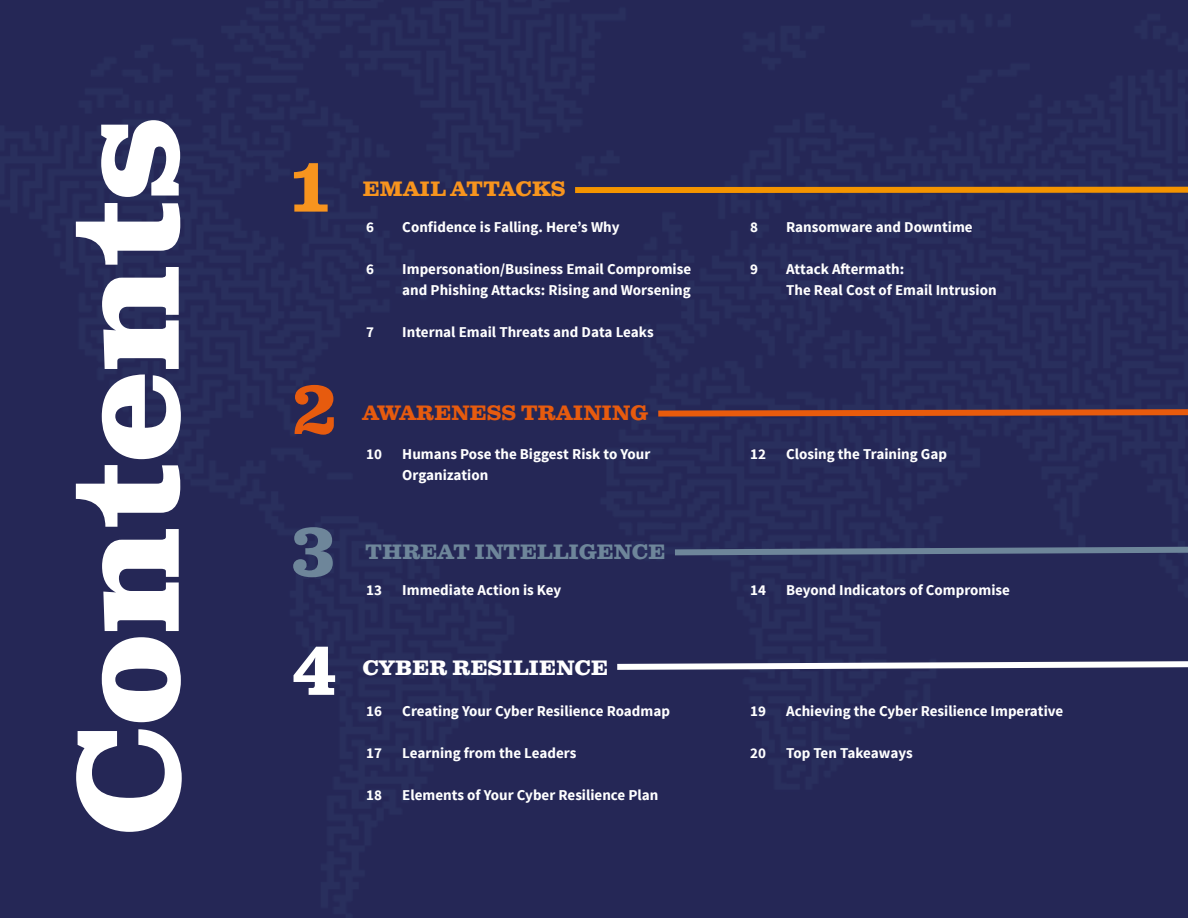
<style>
.page{position:relative;width:1188px;height:918px;background:#252756}
.page>*{position:absolute;margin:0;border:0;box-sizing:border-box;transform-origin:0 0}
.t1{font:700 69.6px "Clarendon Text Pro";color:#f7941e}
.t2{font:700 69.6px "Clarendon Text Pro";color:#e75b0e}
.t3{font:700 69.6px "Clarendon Text Pro";color:#6e869a}
.t4{font:700 69.6px "Clarendon Text Pro";color:#fff}
.t5{font:700 21px "Clarendon Text Pro";color:#6e869a}
.t6{font:700 21px "Clarendon Text Pro";color:#e75b0e}
.t7{font:700 21px "Clarendon Text Pro";color:#fff}
.t8{font:700 21px "Clarendon Text Pro";color:#f7941e}
.t9{font:700 15px/21px "Source Sans Pro";color:#fff}
</style>
<div class="page">
<svg style="left:76px;top:120px;width:106px;height:712px;fill:#292f5d"></svg>
<svg style="left:669px;top:543px;width:519px;height:15px;background:#424d71"></svg>
<svg style="left:611px;top:658px;width:577px;height:15px"></svg>
<svg style="left:652px;top:406px;width:536px;height:14px;background:#793f38"></svg>
<div style="left:575px;top:187px;width:613px;height:6px;background:#f49400"></div>
<h1 class="t1" style="left:291px;top:145px;width:40px">1</h1>
<h1 class="t2" style="left:291px;top:368px;width:49px">2</h1>
<h1 class="t3" style="left:291px;top:510px;width:47px">3</h1>
<h1 class="t4" style="left:291px;top:628px;width:50px">4</h1>
<h2 class="t8" style="left:362px;top:176px;width:205px">EMAIL ATTACKS</h2>
<p class="t9" style="left:366px;top:217px;width:9px">6</p>
<p class="t9" style="left:402px;top:217px;width:219px">Confidence is Falling. Here’s Why</p>
<p class="t9" style="left:366px;top:259px;width:9px">6</p>
<p class="t9" style="left:402px;top:259px;width:290px">Impersonation/Business Email Compromise and Phishing Attacks: Rising and Worsening</p>
<p class="t9" style="left:366px;top:322px;width:9px">7</p>
<p class="t9" style="left:402px;top:322px;width:253px">Internal Email Threats and Data Leaks</p>
<h2 class="t6" style="left:362px;top:400px;width:287px">AWARENESS TRAINING</h2>
<p class="t9" style="left:750px;top:217px;width:9px">8</p>
<p class="t9" style="left:786px;top:217px;width:188px">Ransomware and Downtime</p>
<p class="t9" style="left:750px;top:259px;width:9px">9</p>
<p class="t9" style="left:786px;top:259px;width:212px">Attack Aftermath:<br>The Real Cost of Email Intrusion</p>
<p class="t9" style="left:366px;top:444px;width:17px">10</p>
<p class="t9" style="left:402px;top:444px;width:250px">Humans Pose the Biggest Risk to Your<br>Organization</p>
<p class="t9" style="left:750px;top:444px;width:17px">12</p>
<p class="t9" style="left:786px;top:444px;width:162px">Closing the Training Gap</p>
<h2 class="t5" style="left:366px;top:539px;width:301px">THREAT INTELLIGENCE</h2>
<p class="t9" style="left:366px;top:580px;width:17px">13</p>
<p class="t9" style="left:402px;top:580px;width:161px">Immediate Action is Key</p>
<p class="t9" style="left:750px;top:580px;width:17px">14</p>
<p class="t9" style="left:786px;top:580px;width:225px">Beyond Indicators of Compromise</p>
<h2 class="t7" style="left:362px;top:655px;width:247px">CYBER RESILIENCE</h2>
<p class="t9" style="left:366px;top:701px;width:17px">16</p>
<p class="t9" style="left:402px;top:701px;width:269px">Creating Your Cyber Resilience Roadmap</p>
<p class="t9" style="left:366px;top:743px;width:17px">17</p>
<p class="t9" style="left:402px;top:743px;width:176px">Learning from the Leaders</p>
<p class="t9" style="left:366px;top:785px;width:17px">18</p>
<p class="t9" style="left:402px;top:785px;width:258px">Elements of Your Cyber Resilience Plan</p>
<p class="t9" style="left:750px;top:701px;width:17px">19</p>
<p class="t9" style="left:786px;top:701px;width:279px">Achieving the Cyber Resilience Imperative</p>
<p class="t9" style="left:750px;top:743px;width:17px">20</p>
<p class="t9" style="left:786px;top:743px;width:128px">Top Ten Takeaways</p>
</div>
